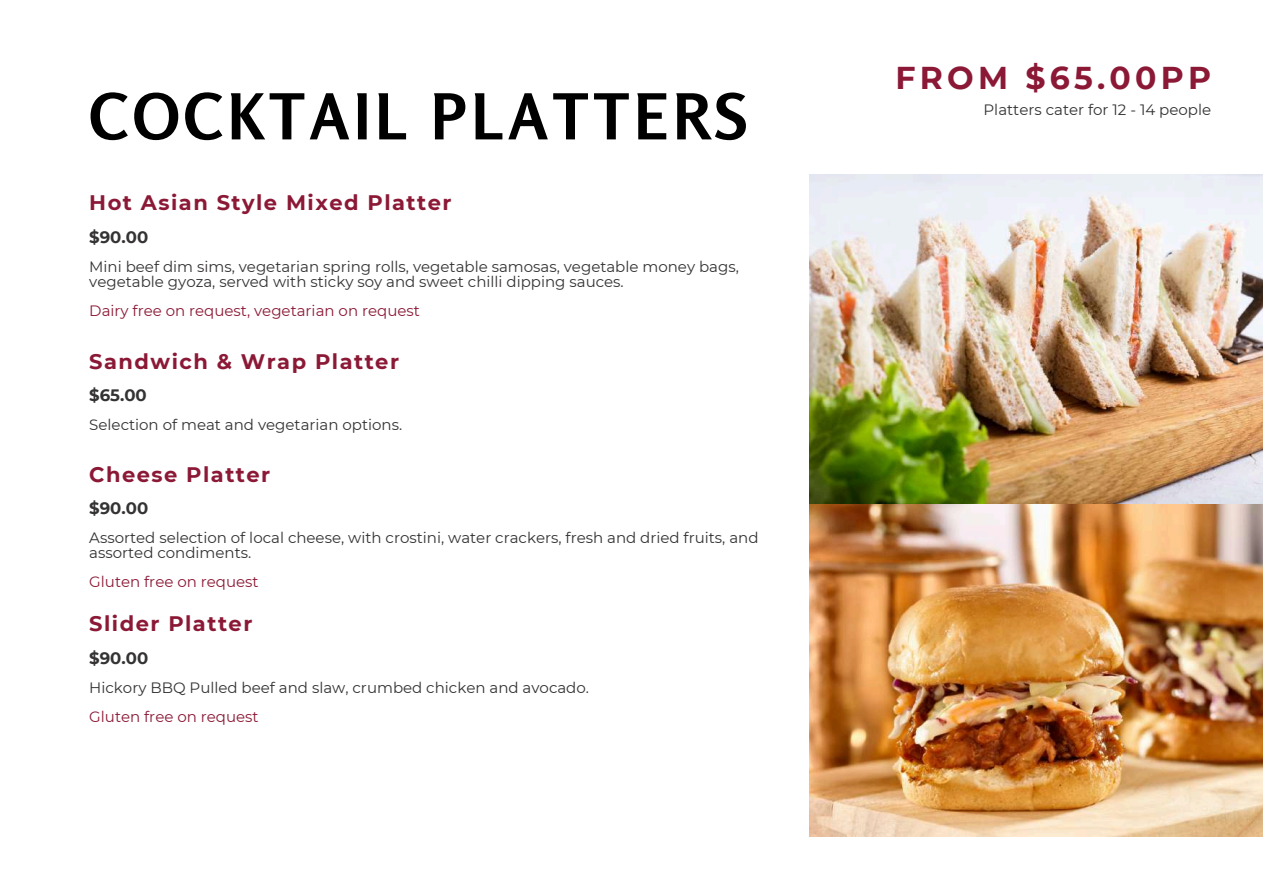
<style>
.page{position:relative;width:1263px;height:894px;background:#fff}
.page>*{position:absolute;margin:0;border:0;box-sizing:border-box;transform-origin:0 0}
.t1{font:700 63px "Rosario";letter-spacing:.07em;color:#000}
.t2{font:700 31.5px "Montserrat";letter-spacing:.135em;color:#8b1936}
.t3{font:700 21px "Montserrat";letter-spacing:.07em;color:#8b1936}
.t4{font:700 16.5px "Montserrat";color:#343232}
.t5{font:15px/14.7px "Montserrat";color:#343232}
.t6{font:15px "Montserrat";color:#8b1936}
</style>
<div class="page">
<img style="left:810px;top:174px;width:453px;height:662px">
<h2 class="t2" style="left:895px;top:58px;width:317px">FROM $65.00PP</h2>
<h1 class="t1" style="left:89px;top:78px;width:659px">COCKTAIL PLATTERS</h1>
<p class="t5" style="left:983px;top:102px;width:229px">Platters cater for 12 - 14 people</p>
<h3 class="t3" style="left:89px;top:190px;width:364px">Hot Asian Style Mixed Platter</h3>
<p class="t4" style="left:89px;top:227px;width:60px">$90.00</p>
<p class="t5" style="left:89px;top:259px;width:651px">Mini beef dim sims, vegetarian spring rolls, vegetable samosas, vegetable money bags, vegetable gyoza, served with sticky soy and sweet chilli dipping sauces.</p>
<p class="t6" style="left:89px;top:301px;width:332px">Dairy free on request, vegetarian on request</p>
<h3 class="t3" style="left:89px;top:348px;width:311px">Sandwich &amp; Wrap Platter</h3>
<p class="t4" style="left:89px;top:385px;width:59px">$65.00</p>
<p class="t5" style="left:89px;top:417px;width:314px">Selection of meat and vegetarian options.</p>
<h3 class="t3" style="left:89px;top:461px;width:182px">Cheese Platter</h3>
<p class="t4" style="left:89px;top:498px;width:60px">$90.00</p>
<p class="t5" style="left:89px;top:530px;width:671px">Assorted selection of local cheese, with crostini, water crackers, fresh and dried fruits, and assorted condiments.</p>
<p class="t6" style="left:89px;top:572px;width:171px">Gluten free on request</p>
<h3 class="t3" style="left:89px;top:610px;width:165px">Slider Platter</h3>
<p class="t4" style="left:89px;top:647px;width:60px">$90.00</p>
<p class="t5" style="left:89px;top:680px;width:501px">Hickory BBQ Pulled beef and slaw, crumbed chicken and avocado.</p>
<p class="t6" style="left:89px;top:707px;width:171px">Gluten free on request</p>
</div>
